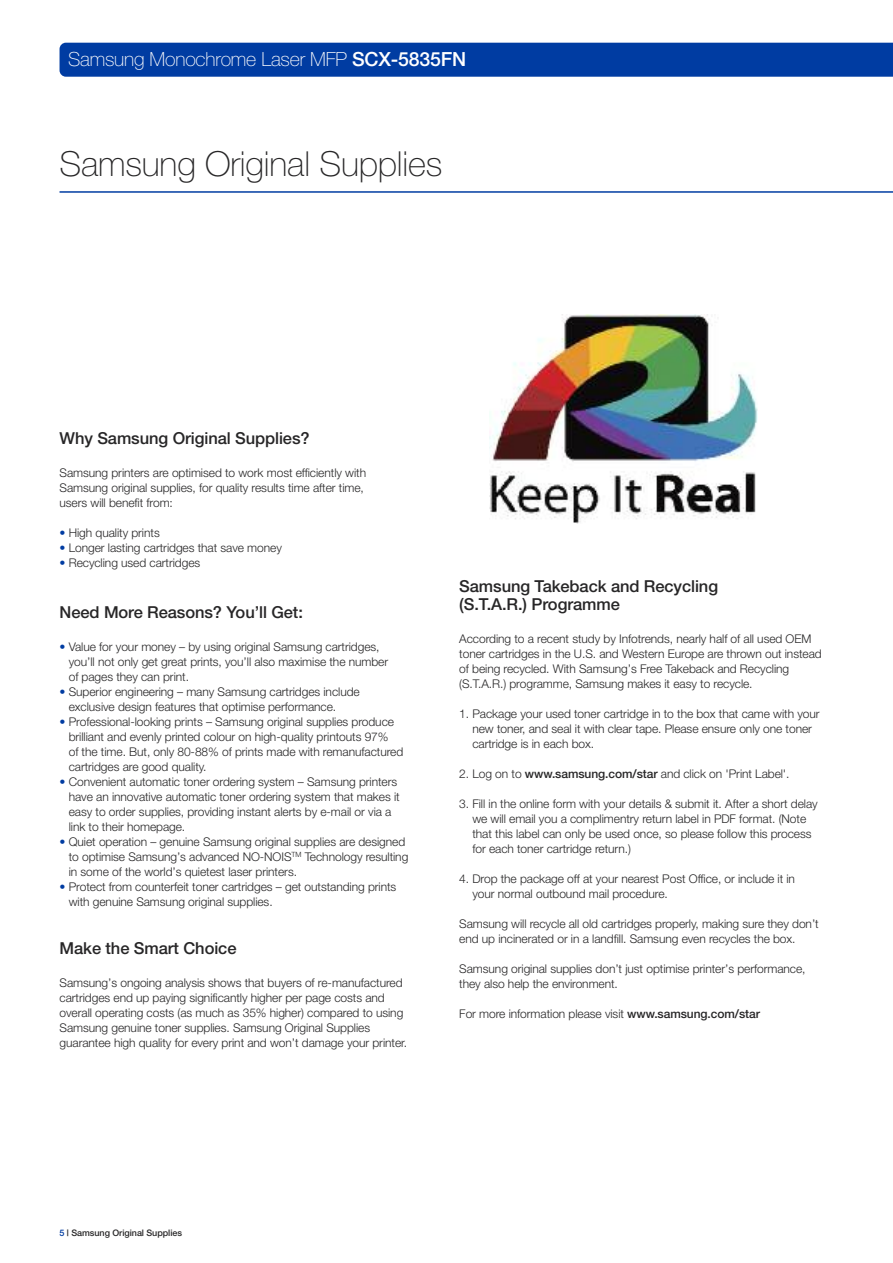
<style>
.page{position:relative;width:893px;height:1263px;background:#fff}
.page>*{position:absolute;margin:0;border:0;box-sizing:border-box;transform-origin:0 0}
.t1{font:100 34.5px "Helvetica Neue LT Std";letter-spacing:-.005em;color:#272627}
.t2{font:100 19.5px "Helvetica Neue LT Std";letter-spacing:-.01em;color:#fff}
.t3{font:500 16.5px/18px "Helvetica Neue";letter-spacing:-.005em;color:#272627}
.t4{font:300 12px/15px "Helvetica Neue";letter-spacing:-.005em;color:#272627}
.t5{font:500 9px "Helvetica Neue";letter-spacing:-.005em;color:#272627}
.s1{font-family:"Helvetica Neue";font-weight:500}
.s2{color:#003ca2}
.s3{font-weight:500}
</style>
<div class="page">
<div style="left:60px;top:43px;width:833px;height:34px;background:#003ca2"></div>
<hr style="left:60px;top:191px;width:833px;height:2px;background:#003ca2">
<img style="left:490px;top:315px;width:267px;height:208px">
<h2 class="t2" style="left:68px;top:52px;width:400px">Samsung Monochrome Laser MFP <span class="s1">SCX-5835FN</span></h2>
<h1 class="t1" style="left:60px;top:151px;width:384px">Samsung Original Supplies</h1>
<h3 class="t3" style="left:60px;top:431px;width:252px">Why Samsung Original Supplies?</h3>
<p class="t4" style="left:60px;top:467px;width:308px">Samsung printers are optimised to work most efficiently with<br>Samsung original supplies, for quality results time after time, users will benefit from:</p>
<p class="t4" style="left:60px;top:527px;width:102px"><span class="s2">•</span> High quality prints</p>
<p class="t4" style="left:60px;top:542px;width:224px"><span class="s2">•</span> Longer lasting cartridges that save money</p>
<p class="t4" style="left:60px;top:557px;width:142px"><span class="s2">•</span> Recycling used cartridges</p>
<h3 class="t3" style="left:60px;top:605px;width:245px">Need More Reasons? You’ll Get:</h3>
<p class="t4" style="left:69px;top:641px;width:321px;text-indent:-9px"><span class="s2">•</span> Value for your money – by using original Samsung cartridges, you’ll not only get great prints, you’ll also maximise the number of pages they can print.</p>
<p class="t4" style="left:69px;top:686px;width:293px;text-indent:-9px"><span class="s2">•</span> Superior engineering – many Samsung cartridges include exclusive design features that optimise performance.</p>
<p class="t4" style="left:69px;top:716px;width:336px;text-indent:-9px"><span class="s2">•</span> Professional-looking prints – Samsung original supplies produce brilliant and evenly printed colour on high-quality printouts 97%<br>of the time. But, only 80-88% of prints made with remanufactured cartridges are good quality.</p>
<p class="t4" style="left:69px;top:776px;width:332px;text-indent:-9px"><span class="s2">•</span> Convenient automatic toner ordering system – Samsung printers have an innovative automatic toner ordering system that makes it easy to order supplies, providing instant alerts by e-mail or via a link to their homepage.</p>
<p class="t4" style="left:69px;top:836px;width:341px;text-indent:-9px"><span class="s2">•</span> Quiet operation – genuine Samsung original supplies are designed to optimise Samsung’s advanced NO-NOIS<sup>TM</sup> Technology resulting in some of the world’s quietest laser printers.</p>
<p class="t4" style="left:69px;top:881px;width:329px;text-indent:-9px"><span class="s2">•</span> Protect from counterfeit toner cartridges – get outstanding prints with genuine Samsung original supplies.</p>
<h3 class="t3" style="left:60px;top:941px;width:178px">Make the Smart Choice</h3>
<p class="t4" style="left:60px;top:977px;width:349px">Samsung’s ongoing analysis shows that buyers of re-manufactured cartridges end up paying significantly higher per page costs and overall operating costs (as much as 35% higher) compared to using Samsung genuine toner supplies. Samsung Original Supplies guarantee high quality for every print and won’t damage your printer.</p>
<h3 class="t3" style="left:459px;top:578px;width:260px">Samsung Takeback and Recycling (S.T.A.R.) Programme</h3>
<p class="t4" style="left:459px;top:632px;width:364px">According to a recent study by Infotrends, nearly half of all used OEM toner cartridges in the U.S. and Western Europe are thrown out instead of being recycled. With Samsung’s Free Takeback and Recycling (S.T.A.R.) programme, Samsung makes it easy to recycle.</p>
<p class="t4" style="left:472px;top:707px;width:349px;text-indent:-13px">1. Package your used toner cartridge in to the box that came with your new toner, and seal it with clear tape. Please ensure only one toner cartridge is in each box.</p>
<p class="t4" style="left:459px;top:767px;width:332px">2. Log on to <span class="s3">www.samsung.com/star</span> and click on 'Print Label'.</p>
<p class="t4" style="left:472px;top:797px;width:347px;text-indent:-13px">3. Fill in the online form with your details &amp; submit it. After a short delay we will email you a complimentry return label in PDF format. (Note that this label can only be used once, so please follow this process for each toner cartridge return.)</p>
<p class="t4" style="left:472px;top:872px;width:324px;text-indent:-13px">4. Drop the package off at your nearest Post Office, or include it in your normal outbound mail procedure.</p>
<p class="t4" style="left:459px;top:917px;width:361px">Samsung will recycle all old cartridges properly, making sure they don’t end up incinerated or in a landfill. Samsung even recycles the box.</p>
<p class="t4" style="left:459px;top:962px;width:348px">Samsung original supplies don’t just optimise printer’s performance, they also help the environment.</p>
<p class="t4" style="left:459px;top:1007px;width:302px">For more information please visit <span class="s3">www.samsung.com/star</span></p>
<p class="t5" style="left:60px;top:1229px;width:124px"><span class="s2">5</span> | Samsung Original Supplies</p>
</div>
